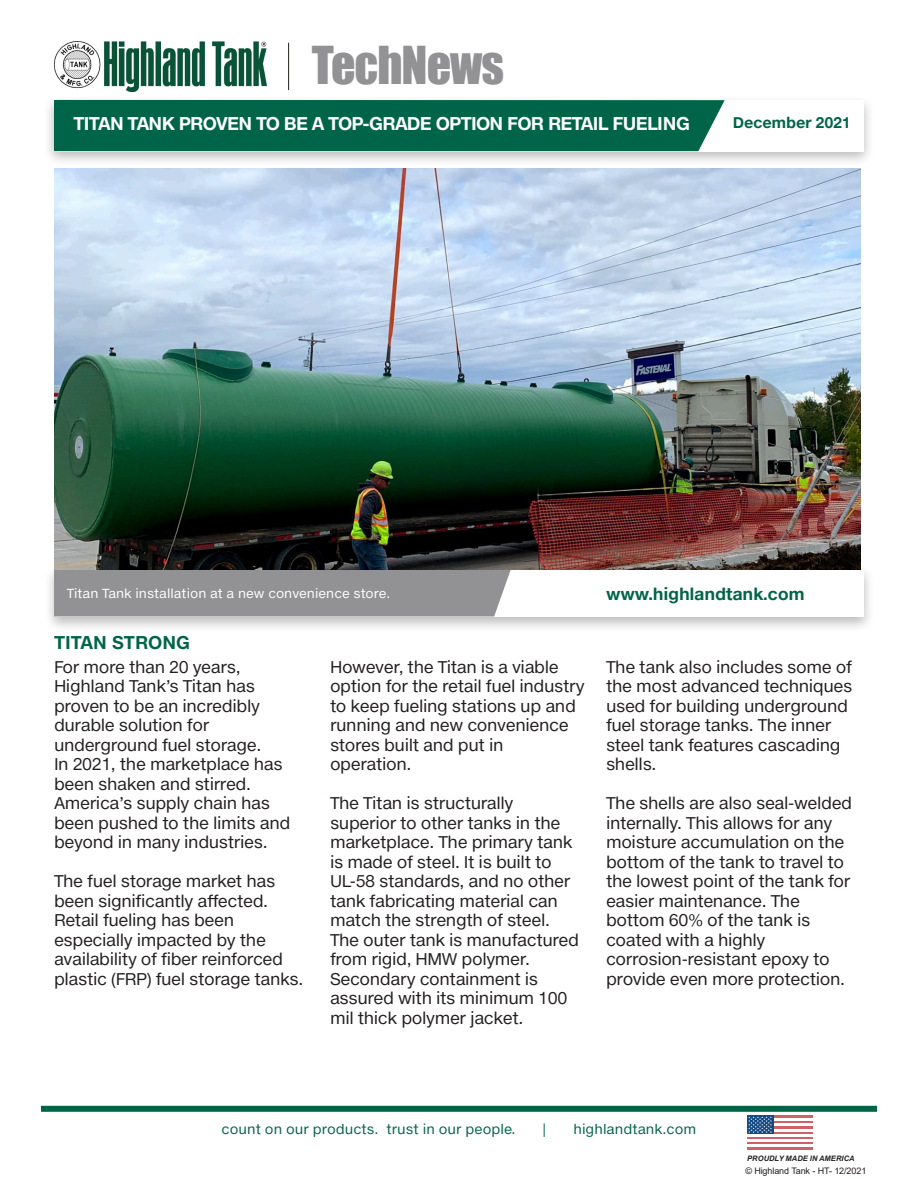
<style>
.page{position:relative;width:918px;height:1188px;background:#fff}
.page>*{position:absolute;margin:0;border:0;box-sizing:border-box;transform-origin:0 0}
.t1{font:48px "Impact";letter-spacing:-.02em;color:#929193}
.Subhead{font:700 18px "Helvetica Neuee Text Pro";letter-spacing:-.04em;color:#fff}
.t2{font:700 18px "Helvetica Neuee Text Pro";color:#006548}
.t3{font:16.5px/19.5px "Helvetica Neuee Text Pro";letter-spacing:-.025em;color:#231f20}
.Subhead-2{font:700 16.5px "Helvetica Neuee Text Pro";letter-spacing:-.02em;color:#006548}
.product_number{font:700 15px "Helvetica Neuee Text Pro";letter-spacing:-.02em;color:#006548}
.t4{font:13.5px "Helvetica Neuee Text Pro";color:#006548}
.Chart_-_Bold{font:12.75px "Helvetica Neuee Text Pro";color:#fff}
.Location_Address{font:9px "Arial";letter-spacing:-.01em;color:#231f20}
.Location_Name{font:italic 700 7.5px "Arial";letter-spacing:.01em;color:#231f20}
</style>
<div class="page">
<div style="left:43px;top:564px;width:832px;height:68px;background:#231f20;opacity:.3"></div>
<div style="left:54px;top:569px;width:810px;height:47px;background:#fff"></div>
<div style="left:54px;top:569px;width:457px;height:48px;background:#929193"></div>
<div style="left:43px;top:95px;width:832px;height:72px;background:#231f20;opacity:.3"></div>
<div style="left:54px;top:100px;width:810px;height:51px;background:#fff"></div>
<div style="left:54px;top:100px;width:671px;height:51px;background:#006548"></div>
<img style="left:54px;top:42px;width:213px;height:50px">
<hr style="left:288px;top:43px;width:1px;height:47px;background:#231f20">
<img style="left:54px;top:168px;width:807px;height:401px">
<div style="left:40px;top:1106px;width:838px;height:6px;background:#006548"></div>
<hr style="left:747px;top:1116px;width:65px;height:2px;background:#cd6366">
<hr style="left:747px;top:1121px;width:65px;height:2px;background:#cd6366">
<hr style="left:747px;top:1126px;width:65px;height:3px;background:#cd6366">
<hr style="left:747px;top:1131px;width:65px;height:3px;background:#cd6366">
<hr style="left:747px;top:1137px;width:65px;height:2px;background:#cd6366">
<hr style="left:747px;top:1142px;width:65px;height:2px;background:#cd6366">
<hr style="left:747px;top:1147px;width:65px;height:3px;background:#cd6366">
<div style="left:747px;top:1116px;width:26px;height:18px;background:#134a83"></div>
<svg style="left:748px;top:1116px;width:24px;height:17px"></svg>
<p class="t1" style="left:312px;top:28px;width:194px">TechNews</p>
<p class="Subhead" style="left:74px;top:112px;width:618px">TITAN TANK PROVEN TO BE A TOP-GRADE OPTION FOR RETAIL FUELING</p>
<p class="product_number" style="left:733px;top:113px;width:120px">December 2021</p>
<p class="Chart_-_Bold" style="left:67px;top:585px;width:325px">Titan Tank installation at a new convenience store.</p>
<p class="Subhead-2" style="left:606px;top:584px;width:200px">www.highlandtank.com</p>
<p class="t2" style="left:54px;top:631px;width:138px">TITAN STRONG</p>
<p class="t3" style="left:54px;top:657px;width:238px">For more than 20 years,<br>Highland Tank’s Titan has proven to be an incredibly durable solution for underground fuel storage.<br>In 2021, the marketplace has been shaken and stirred.<br>America’s supply chain has been pushed to the limits and beyond in many industries.</p>
<p class="t3" style="left:54px;top:871px;width:223px">The fuel storage market has been significantly affected.</p>
<p class="t3" style="left:54px;top:910px;width:251px">Retail fueling has been especially impacted by the availability of fiber reinforced plastic (FRP) fuel storage tanks.</p>
<p class="t3" style="left:330px;top:657px;width:256px">However, the Titan is a viable option for the retail fuel industry to keep fueling stations up and running and new convenience stores built and put in operation.</p>
<p class="t3" style="left:330px;top:793px;width:251px">The Titan is structurally superior to other tanks in the marketplace. The primary tank is made of steel. It is built to<br>UL-58 standards, and no other tank fabricating material can match the strength of steel.<br>The outer tank is manufactured from rigid, HMW polymer.<br>Secondary containment is assured with its minimum 100 mil thick polymer jacket.</p>
<p class="t3" style="left:606px;top:657px;width:248px">The tank also includes some of the most advanced techniques used for building underground fuel storage tanks. The inner steel tank features cascading shells.</p>
<p class="t3" style="left:606px;top:793px;width:248px">The shells are also seal-welded internally. This allows for any moisture accumulation on the bottom of the tank to travel to the lowest point of the tank for easier maintenance. The bottom 60% of the tank is coated with a highly corrosion-resistant epoxy to provide even more protection.</p>
<p class="t4" style="left:222px;top:1121px;width:295px">count on our products. trust in our people.</p>
<p class="t4" style="left:543px;top:1121px;width:5px">|</p>
<p class="t4" style="left:573px;top:1121px;width:124px">highlandtank.com</p>
<p class="Location_Name" style="left:747px;top:1153px;width:109px">PROUDLY MADE IN AMERICA</p>
<p class="Location_Address" style="left:745px;top:1165px;width:122px">© Highland Tank - HT- 12/2021</p>
</div>
